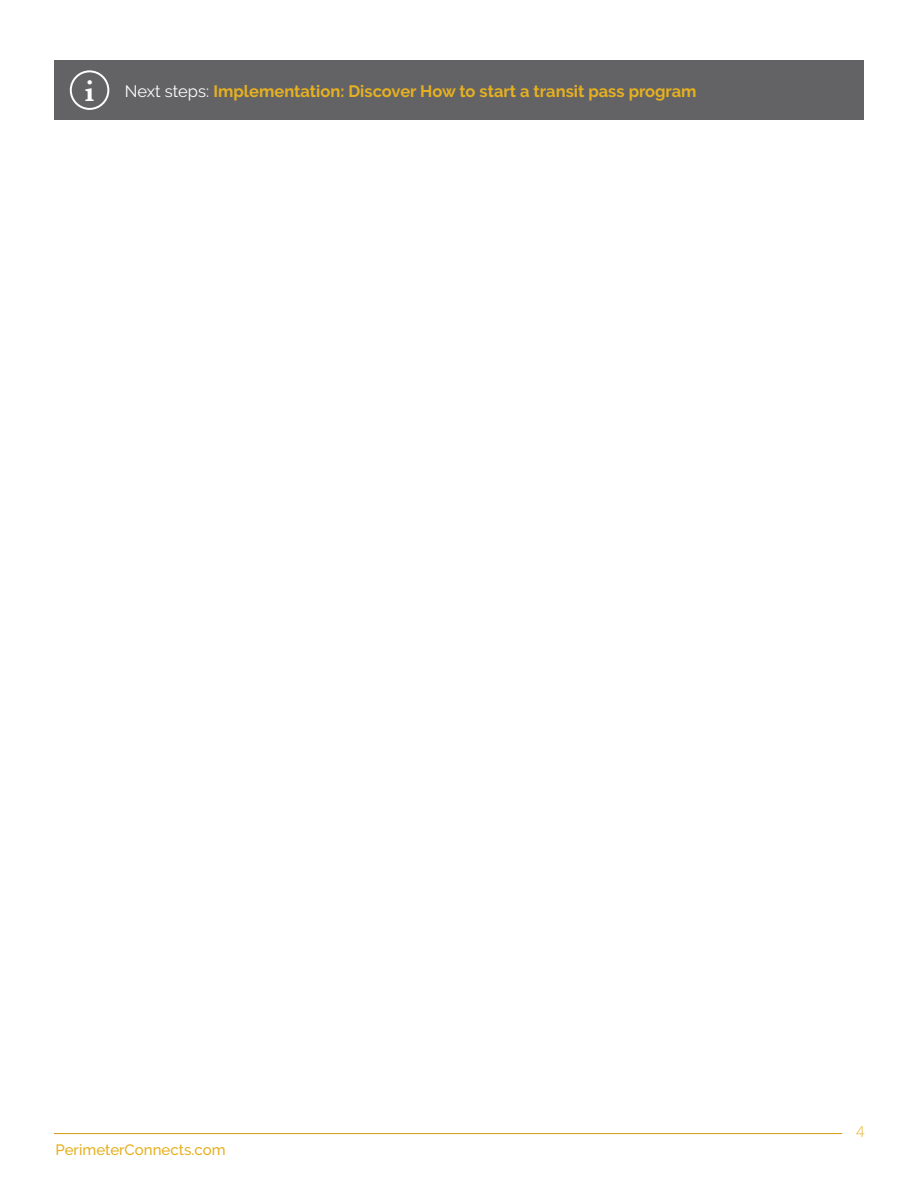
<style>
.page{position:relative;width:918px;height:1188px;background:#fff}
.page>*{position:absolute;margin:0;border:0;box-sizing:border-box;transform-origin:0 0}
.t1{font:700 16.5px "Raleway";color:#e6b020}
.t2{font:500 15px "Raleway";color:#e6b020}
.t3{font:300 15px "Open Sans";color:#e6b020}
.s1{font-family:"Baskerville";font-weight:600;font-size:30.75px;color:#fff}
.s2{font-weight:400;color:#fff}
</style>
<div class="page">
<hr style="left:54px;top:1133px;width:788px;height:1px;background:#d3a11b">
<div style="left:54px;top:60px;width:810px;height:60px;background:#636366"></div>
<div style="left:70px;top:70px;width:39px;height:40px;border:2px solid #fff;border-radius:50%"></div>
<p class="t1" style="left:85px;top:82px;width:613px"><span class="s1">i</span> <span class="s2">Next steps:</span> Implementation: Discover How to start a transit pass program</p>
<p class="t2" style="left:56px;top:1141px;width:171px">PerimeterConnects.com</p>
<p class="t3" style="left:856px;top:1121px;width:10px">4</p>
</div>
